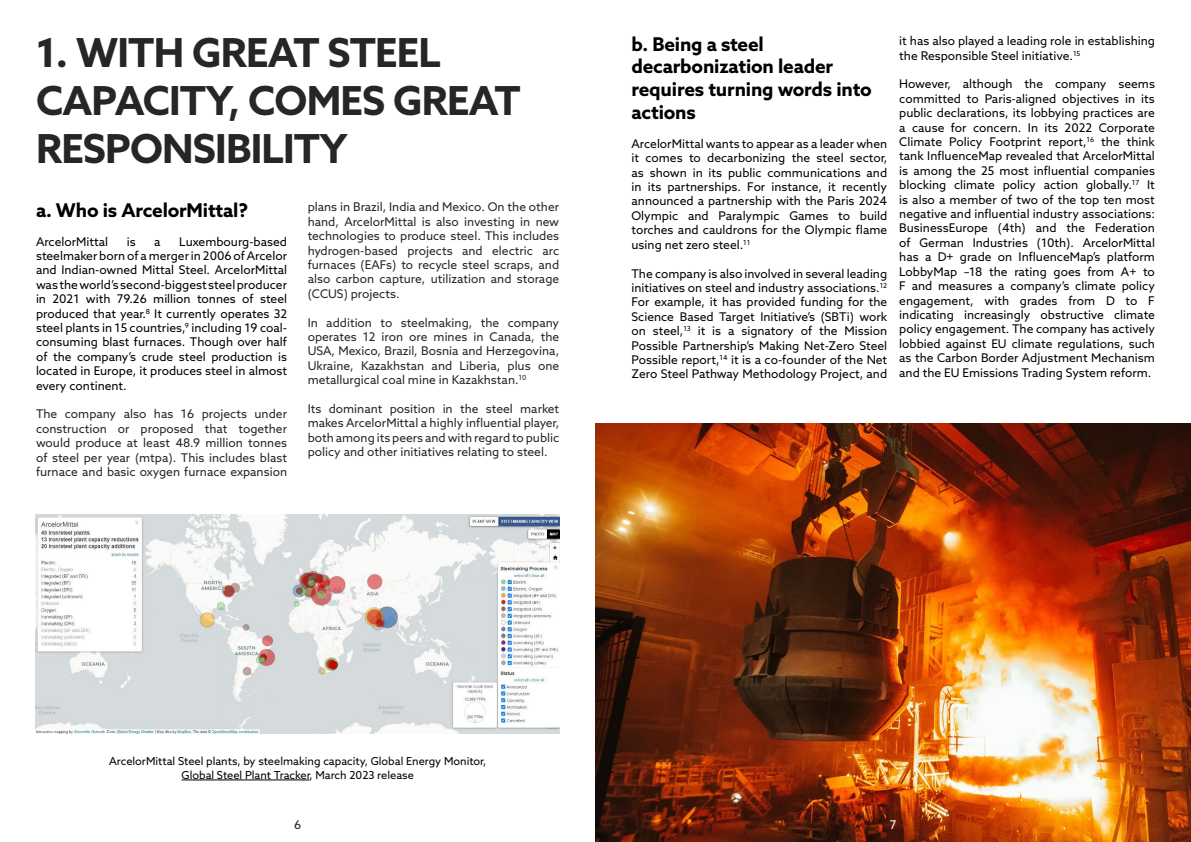
<style>
.page{position:relative;width:1191px;height:842px;background:#fff}
.page>*{position:absolute;margin:0;border:0;box-sizing:border-box;transform-origin:0 0}
.t1{font:700 40px/48px "Azo Sans";letter-spacing:-.02em;color:#252625}
.t2{font:700 19px/22.8px "Azo Sans";letter-spacing:-.01em;color:#000}
.t3{font:12px/14.4px "Azo Sans";color:#000;text-align:justify}
.t4{font:12px/14.4px "Azo Sans";color:#252625;text-align:justify}
.t5{font:12px "Azo Sans";color:#fff}
.t6{font:11px/13.2px "Azo Sans";color:#000;text-align:center}
</style>
<div class="page">
<img style="left:595px;top:423px;width:596px;height:419px">
<hr style="left:182px;top:780px;width:127px;height:1px;background:#000">
<img style="left:36px;top:515px;width:523px;height:218px">
<h1 class="t1" style="left:36px;top:32px;width:486px">1. WITH GREAT STEEL<br>CAPACITY, COMES GREAT<br>RESPONSIBILITY</h1>
<h2 class="t2" style="left:36px;top:200px;width:214px">a. Who is ArcelorMittal?</h2>
<p class="t3" style="left:36px;top:235px;width:74px">ArcelorMittal</p>
<p class="t3" style="left:127px;top:235px;width:10px">is</p>
<p class="t3" style="left:154px;top:235px;width:8px">a</p>
<p class="t4" style="left:308px;top:201px;width:253px">plans in Brazil, India and Mexico. On the other hand, ArcelorMittal is also investing in new technologies to produce steel. This includes hydrogen-based projects and electric arc furnaces (EAFs) to recycle steel scraps, and also carbon capture, utilization and storage (CCUS) projects.</p>
<p class="t4" style="left:308px;top:316px;width:253px">In addition to steelmaking, the company operates 12 iron ore mines in Canada, the USA, Mexico, Brazil, Bosnia and Herzegovina, Ukraine, Kazakhstan and Liberia, plus one metallurgical coal mine in Kazakhstan.<sup>10</sup></p>
<p class="t4" style="left:308px;top:402px;width:253px">Its dominant position in the steel market makes ArcelorMittal a highly influential player, both among its peers and with regard to public policy and other initiatives relating to steel.</p>
<p class="t3" style="left:36px;top:235px;width:253px;text-indent:143px">Luxembourg-based steelmaker born of a merger in 2006 of Arcelor and Indian-owned Mittal Steel. ArcelorMittal was the world’s second-biggest steel producer in 2021 with 79.26 million tonnes of steel produced that year.<sup>8</sup> It currently operates 32 steel plants in 15 countries,<sup>9</sup> including 19 coal&shy;consuming blast furnaces. Though over half of the company’s crude steel production is located in Europe, it produces steel in almost every continent.</p>
<p class="t4" style="left:36px;top:408px;width:253px">The company also has 16 projects under construction or proposed that together would produce at least 48.9 million tonnes of steel per year (mtpa). This includes blast furnace and basic oxygen furnace expansion</p>
<h2 class="t2" style="left:631px;top:34px;width:242px">b. Being a steel decarbonization leader requires turning words into actions</h2>
<p class="t3" style="left:631px;top:137px;width:257px">ArcelorMittal wants to appear as a leader when it comes to decarbonizing the steel sector, as shown in its public communications and in its partnerships. For instance, it recently announced a partnership with the Paris 2024<br>Olympic and Paralympic Games to build torches and cauldrons for the Olympic flame using net zero steel.<sup>11</sup></p>
<p class="t3" style="left:631px;top:267px;width:257px">The company is also involved in several leading initiatives on steel and industry associations.<sup>12<br></sup>For example, it has provided funding for the Science Based Target Initiative’s (SBTi) work on steel,<sup>13</sup> it is a signatory of the Mission Possible Partnership’s Making Net-Zero Steel Possible report,<sup>14</sup> it is a co-founder of the Net Zero Steel Pathway Methodology Project, and</p>
<p class="t3" style="left:899px;top:35px;width:257px">it has also played a leading role in establishing the Responsible Steel initiative.<sup>15</sup></p>
<p class="t3" style="left:899px;top:78px;width:257px">However, although the company seems committed to Paris-aligned objectives in its public declarations, its lobbying practices are a cause for concern. In its 2022 Corporate Climate Policy Footprint report,<sup>16</sup> the think tank InfluenceMap revealed that ArcelorMittal is among the 25 most influential companies blocking climate policy action globally.<sup>17</sup> It is also a member of two of the top ten most negative and influential industry associations:<br>BusinessEurope (4th) and the Federation of German Industries (10th). ArcelorMittal has a D+ grade on InfluenceMap’s platform LobbyMap –18 the rating goes from A+ to F and measures a company’s climate policy engagement, with grades from D to F indicating increasingly obstructive climate policy engagement. The company has actively lobbied against EU climate regulations, such as the Carbon Border Adjustment Mechanism and the EU Emissions Trading System reform.</p>
<p class="t6" style="left:109px;top:756px;width:378px">ArcelorMittal Steel plants, by steelmaking capacity, Global Energy Monitor,<br>Global Steel Plant Tracker, March 2023 release</p>
<p class="t4" style="left:294px;top:818px;width:9px">6</p>
<p class="t5" style="left:890px;top:819px;width:8px">7</p>
</div>
